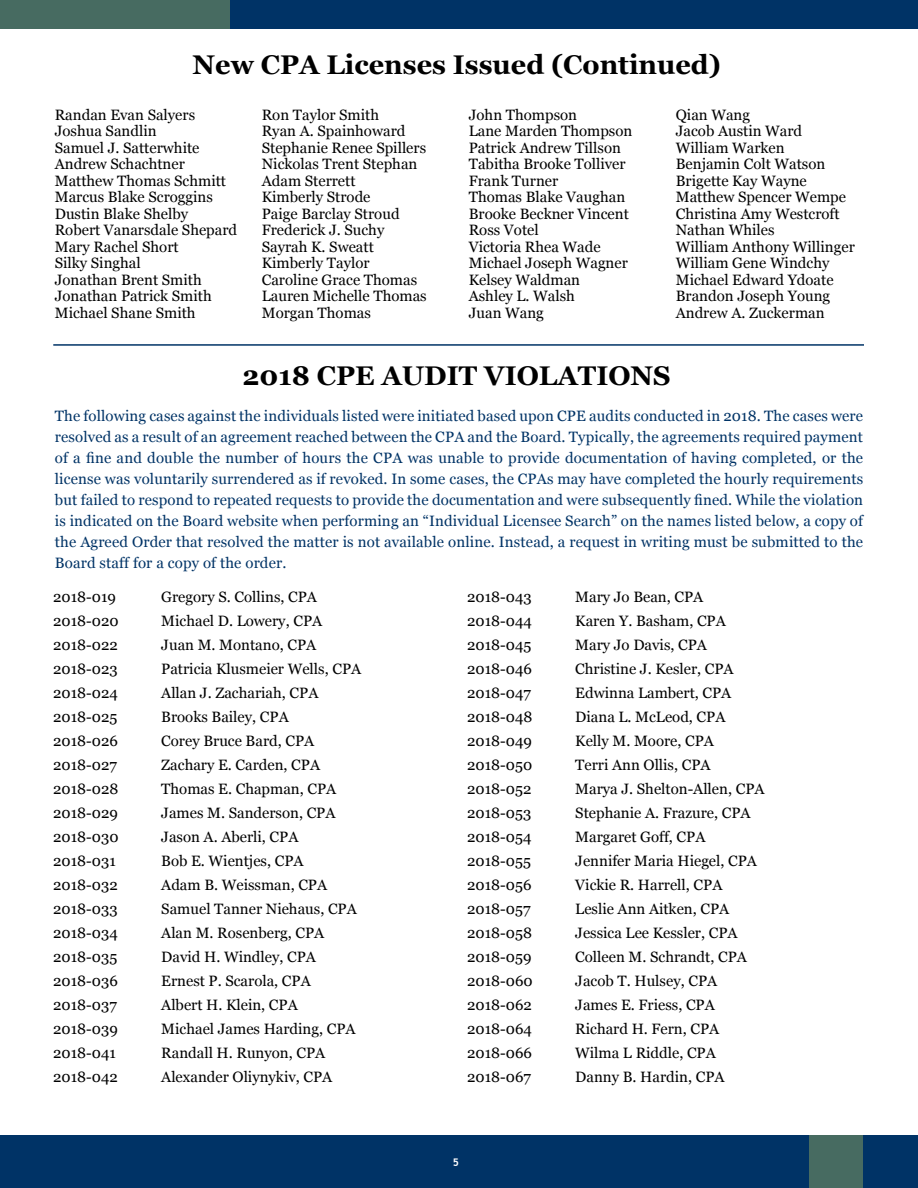
<style>
.page{position:relative;width:918px;height:1188px;background:#fff}
.page>*{position:absolute;margin:0;border:0;box-sizing:border-box;transform-origin:0 0}
.t1{font:700 27px "Georgia";color:#000}
.t2{font:15px/16.5px "Georgia";color:#000}
.t3{font:15px/21px "Georgia";letter-spacing:.01em;color:#036;text-align:justify}
.t4{font:700 10.5px "Trebuchet MS";color:#fff}
</style>
<div class="page">
<div style="left:0;top:1135px;width:917px;height:53px;background:#036"></div>
<div style="left:809px;top:1135px;width:54px;height:53px;background:#476b61"></div>
<div style="left:0;top:0;width:918px;height:28px;background:#036"></div>
<div style="left:0;top:0;width:229px;height:28px;background:#476b61"></div>
<hr style="left:53px;top:344px;width:811px;height:2px;background:#036">
<h1 class="t1" style="left:193px;top:48px;width:530px">New CPA Licenses Issued (Continued)</h1>
<p class="t2" style="left:55px;top:107px;width:184px">Randan Evan Salyers<br>Joshua Sandlin<br>Samuel J. Satterwhite<br>Andrew Schachtner<br>Matthew Thomas Schmitt<br>Marcus Blake Scroggins<br>Dustin Blake Shelby<br>Robert Vanarsdale Shepard<br>Mary Rachel Short<br>Silky Singhal<br>Jonathan Brent Smith<br>Jonathan Patrick Smith<br>Michael Shane Smith</p>
<p class="t2" style="left:262px;top:107px;width:167px">Ron Taylor Smith<br>Ryan A. Spainhoward<br>Stephanie Renee Spillers<br>Nickolas Trent Stephan<br>Adam Sterrett<br>Kimberly Strode<br>Paige Barclay Stroud<br>Frederick J. Suchy<br>Sayrah K. Sweatt<br>Kimberly Taylor<br>Caroline Grace Thomas<br>Lauren Michelle Thomas<br>Morgan Thomas</p>
<p class="t2" style="left:469px;top:107px;width:165px">John Thompson<br>Lane Marden Thompson<br>Patrick Andrew Tillson<br>Tabitha Brooke Tolliver<br>Frank Turner<br>Thomas Blake Vaughan<br>Brooke Beckner Vincent<br>Ross Votel<br>Victoria Rhea Wade<br>Michael Joseph Wagner<br>Kelsey Waldman<br>Ashley L. Walsh<br>Juan Wang</p>
<p class="t2" style="left:676px;top:107px;width:181px">Qian Wang<br>Jacob Austin Ward<br>William Warken<br>Benjamin Colt Watson<br>Brigette Kay Wayne<br>Matthew Spencer Wempe<br>Christina Amy Westcroft<br>Nathan Whiles<br>William Anthony Willinger<br>William Gene Windchy<br>Michael Edward Ydoate<br>Brandon Joseph Young<br>Andrew A. Zuckerman</p>
<h1 class="t1" style="left:243px;top:358px;width:430px">2018 CPE AUDIT VIOLATIONS</h1>
<p class="t3" style="left:55px;top:406px;width:810px">The following cases against the individuals listed were initiated based upon CPE audits conducted in 2018. The cases were resolved as a result of an agreement reached between the CPA and the Board. Typically, the agreements required payment of a fine and double the number of hours the CPA was unable to provide documentation of having completed, or the license was voluntarily surrendered as if revoked. In some cases, the CPAs may have completed the hourly requirements but failed to respond to repeated requests to provide the documentation and were subsequently fined. While the violation is indicated on the Board website when performing an “Individual Licensee Search” on the names listed below, a copy of the Agreed Order that resolved the matter is not available online. Instead, a request in writing must be submitted to the Board staff for a copy of the order.</p>
<p class="t2" style="left:53px;top:589px;width:64px">2018-019</p>
<p class="t2" style="left:161px;top:589px;width:157px">Gregory S. Collins, CPA</p>
<p class="t2" style="left:53px;top:613px;width:67px">2018-020</p>
<p class="t2" style="left:161px;top:613px;width:162px">Michael D. Lowery, CPA</p>
<p class="t2" style="left:53px;top:637px;width:66px">2018-022</p>
<p class="t2" style="left:161px;top:637px;width:157px">Juan M. Montano, CPA</p>
<p class="t2" style="left:53px;top:661px;width:66px">2018-023</p>
<p class="t2" style="left:161px;top:661px;width:201px">Patricia Klusmeier Wells, CPA</p>
<p class="t2" style="left:53px;top:685px;width:66px">2018-024</p>
<p class="t2" style="left:161px;top:685px;width:159px">Allan J. Zachariah, CPA</p>
<p class="t2" style="left:53px;top:709px;width:66px">2018-025</p>
<p class="t2" style="left:161px;top:709px;width:129px">Brooks Bailey, CPA</p>
<p class="t2" style="left:53px;top:733px;width:66px">2018-026</p>
<p class="t2" style="left:161px;top:733px;width:154px">Corey Bruce Bard, CPA</p>
<p class="t2" style="left:53px;top:757px;width:65px">2018-027</p>
<p class="t2" style="left:161px;top:757px;width:160px">Zachary E. Carden, CPA</p>
<p class="t2" style="left:53px;top:781px;width:67px">2018-028</p>
<p class="t2" style="left:161px;top:781px;width:177px">Thomas E. Chapman, CPA</p>
<p class="t2" style="left:53px;top:805px;width:66px">2018-029</p>
<p class="t2" style="left:161px;top:805px;width:176px">James M. Sanderson, CPA</p>
<p class="t2" style="left:53px;top:829px;width:67px">2018-030</p>
<p class="t2" style="left:161px;top:829px;width:139px">Jason A. Aberli, CPA</p>
<p class="t2" style="left:53px;top:853px;width:64px">2018-031</p>
<p class="t2" style="left:161px;top:853px;width:144px">Bob E. Wientjes, CPA</p>
<p class="t2" style="left:53px;top:877px;width:66px">2018-032</p>
<p class="t2" style="left:161px;top:877px;width:167px">Adam B. Weissman, CPA</p>
<p class="t2" style="left:53px;top:901px;width:66px">2018-033</p>
<p class="t2" style="left:161px;top:901px;width:197px">Samuel Tanner Niehaus, CPA</p>
<p class="t2" style="left:53px;top:925px;width:66px">2018-034</p>
<p class="t2" style="left:161px;top:925px;width:165px">Alan M. Rosenberg, CPA</p>
<p class="t2" style="left:53px;top:949px;width:66px">2018-035</p>
<p class="t2" style="left:161px;top:949px;width:156px">David H. Windley, CPA</p>
<p class="t2" style="left:53px;top:973px;width:66px">2018-036</p>
<p class="t2" style="left:161px;top:973px;width:151px">Ernest P. Scarola, CPA</p>
<p class="t2" style="left:53px;top:997px;width:65px">2018-037</p>
<p class="t2" style="left:161px;top:997px;width:138px">Albert H. Klein, CPA</p>
<p class="t2" style="left:53px;top:1021px;width:66px">2018-039</p>
<p class="t2" style="left:161px;top:1021px;width:196px">Michael James Harding, CPA</p>
<p class="t2" style="left:53px;top:1045px;width:64px">2018-041</p>
<p class="t2" style="left:161px;top:1045px;width:166px">Randall H. Runyon, CPA</p>
<p class="t2" style="left:53px;top:1069px;width:66px">2018-042</p>
<p class="t2" style="left:161px;top:1069px;width:173px">Alexander Oliynykiv, CPA</p>
<p class="t2" style="left:467px;top:589px;width:66px">2018-043</p>
<p class="t2" style="left:575px;top:589px;width:130px">Mary Jo Bean, CPA</p>
<p class="t2" style="left:467px;top:613px;width:66px">2018-044</p>
<p class="t2" style="left:575px;top:613px;width:152px">Karen Y. Basham, CPA</p>
<p class="t2" style="left:467px;top:637px;width:66px">2018-045</p>
<p class="t2" style="left:575px;top:637px;width:133px">Mary Jo Davis, CPA</p>
<p class="t2" style="left:467px;top:661px;width:66px">2018-046</p>
<p class="t2" style="left:575px;top:661px;width:160px">Christine J. Kesler, CPA</p>
<p class="t2" style="left:467px;top:685px;width:65px">2018-047</p>
<p class="t2" style="left:575px;top:685px;width:158px">Edwinna Lambert, CPA</p>
<p class="t2" style="left:467px;top:709px;width:67px">2018-048</p>
<p class="t2" style="left:575px;top:709px;width:152px">Diana L. McLeod, CPA</p>
<p class="t2" style="left:467px;top:733px;width:66px">2018-049</p>
<p class="t2" style="left:575px;top:733px;width:140px">Kelly M. Moore, CPA</p>
<p class="t2" style="left:467px;top:757px;width:66px">2018-050</p>
<p class="t2" style="left:575px;top:757px;width:137px">Terri Ann Ollis, CPA</p>
<p class="t2" style="left:467px;top:781px;width:66px">2018-052</p>
<p class="t2" style="left:575px;top:781px;width:191px">Marya J. Shelton-Allen, CPA</p>
<p class="t2" style="left:467px;top:805px;width:66px">2018-053</p>
<p class="t2" style="left:575px;top:805px;width:177px">Stephanie A. Frazure, CPA</p>
<p class="t2" style="left:467px;top:829px;width:66px">2018-054</p>
<p class="t2" style="left:575px;top:829px;width:132px">Margaret Goff, CPA</p>
<p class="t2" style="left:467px;top:853px;width:65px">2018-055</p>
<p class="t2" style="left:575px;top:853px;width:183px">Jennifer Maria Hiegel, CPA</p>
<p class="t2" style="left:467px;top:877px;width:66px">2018-056</p>
<p class="t2" style="left:575px;top:877px;width:149px">Vickie R. Harrell, CPA</p>
<p class="t2" style="left:467px;top:901px;width:65px">2018-057</p>
<p class="t2" style="left:575px;top:901px;width:156px">Leslie Ann Aitken, CPA</p>
<p class="t2" style="left:467px;top:925px;width:66px">2018-058</p>
<p class="t2" style="left:575px;top:925px;width:164px">Jessica Lee Kessler, CPA</p>
<p class="t2" style="left:467px;top:949px;width:66px">2018-059</p>
<p class="t2" style="left:575px;top:949px;width:173px">Colleen M. Schrandt, CPA</p>
<p class="t2" style="left:467px;top:973px;width:67px">2018-060</p>
<p class="t2" style="left:575px;top:973px;width:143px">Jacob T. Hulsey, CPA</p>
<p class="t2" style="left:467px;top:997px;width:66px">2018-062</p>
<p class="t2" style="left:575px;top:997px;width:141px">James E. Friess, CPA</p>
<p class="t2" style="left:467px;top:1021px;width:66px">2018-064</p>
<p class="t2" style="left:575px;top:1021px;width:146px">Richard H. Fern, CPA</p>
<p class="t2" style="left:467px;top:1045px;width:66px">2018-066</p>
<p class="t2" style="left:575px;top:1045px;width:142px">Wilma L Riddle, CPA</p>
<p class="t2" style="left:467px;top:1069px;width:65px">2018-067</p>
<p class="t2" style="left:575px;top:1069px;width:151px">Danny B. Hardin, CPA</p>
<p class="t4" style="left:453px;top:1156px;width:8px">5</p>
</div>
